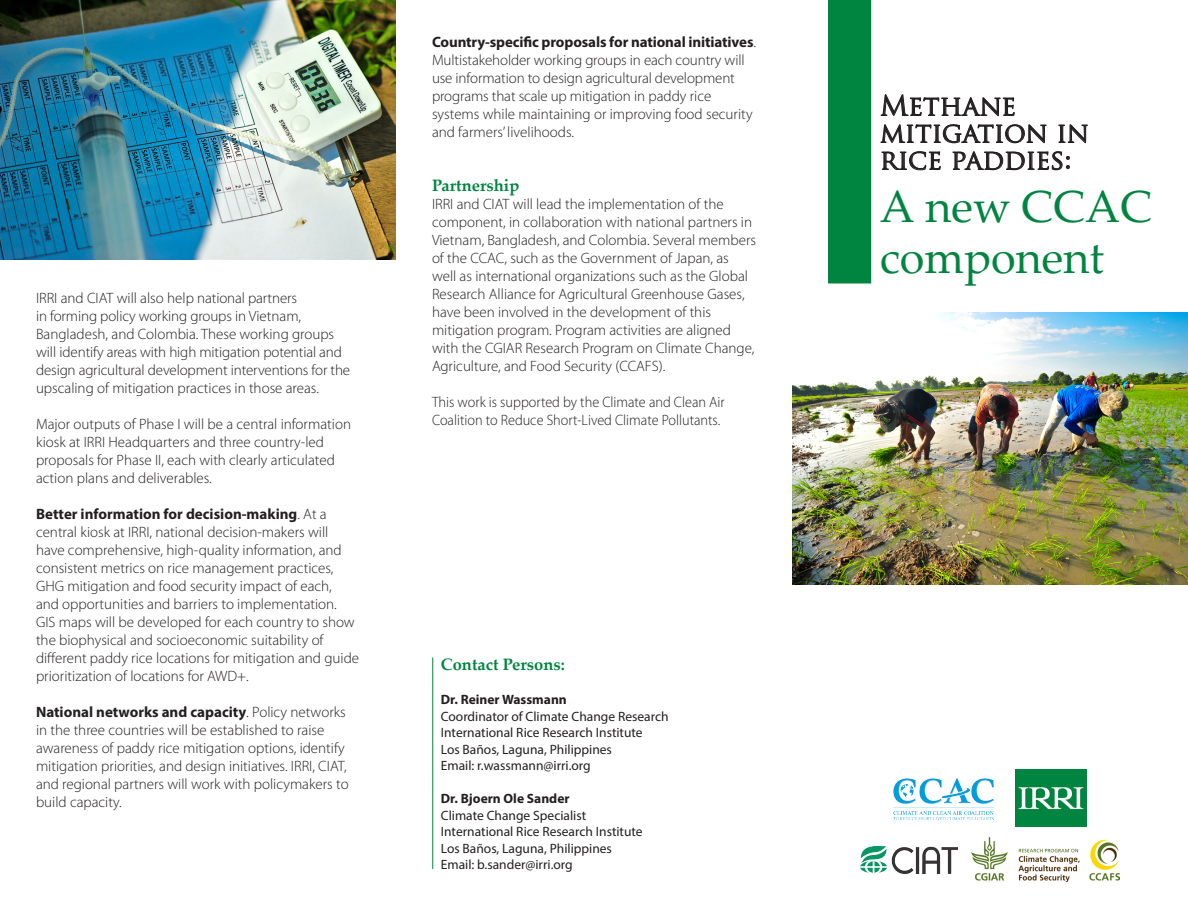
<style>
.page{position:relative;width:1188px;height:918px;background:#fff}
.page>*{position:absolute;margin:0;border:0;box-sizing:border-box;transform-origin:0 0}
.t1{font:45px/51px "Palatino Linotype";color:#008540}
.t2{font:27px/27px "Trajan Pro";color:#231f20}
.t3{font:700 16.5px "Palatino Linotype";color:#008540}
.List_Paragraph{font:300 15px/18px "Myriad Pro";color:#231f20}
.List_Paragraph-2{font:300 15px/18px "Myriad Pro";color:#231f20;scale:.95 1}
.Normal__Web{font:13.5px/16.5px "Myriad Pro";color:#231f20}
.t4{font:700 13.5px "Myriad Pro";color:#231f20}
.s1{font-weight:700}
</style>
<div class="page">
<img style="left:860px;top:846px;width:97px;height:27px">
<img style="left:971px;top:837px;width:149px;height:45px">
<img style="left:894px;top:779px;width:100px;height:40px">
<img style="left:1016px;top:770px;width:70px;height:56px">
<img style="left:792px;top:313px;width:396px;height:272px">
<div style="left:828px;top:0;width:43px;height:284px;background:#008540"></div>
<svg style="left:880px;top:94px;width:208px;height:77px"></svg>
<img style="left:0;top:0;width:396px;height:259px">
<hr style="left:432px;top:658px;width:1px;height:211px;background:#008540">
<p class="List_Paragraph" style="left:36px;top:289px;width:316px">IRRI and CIAT will also help national partners<br>in forming policy working groups in Vietnam, Bangladesh, and Colombia. These working groups will identify areas with high mitigation potential and design agricultural development interventions for the upscaling of mitigation practices in those areas.</p>
<p class="List_Paragraph" style="left:36px;top:415px;width:317px">Major outputs of Phase I will be a central information kiosk at IRRI Headquarters and three country-led proposals for Phase II, each with clearly articulated action plans and deliverables.</p>
<p class="List_Paragraph" style="left:36px;top:505px;width:325px"><span class="s1">Better information for decision-making</span>. At a central kiosk at IRRI, national decision-makers will have comprehensive, high-quality information, and consistent metrics on rice management practices, GHG mitigation and food security impact of each,<br>and opportunities and barriers to implementation.<br>GIS maps will be developed for each country to show the biophysical and socioeconomic suitability of different paddy rice locations for mitigation and guide prioritization of locations for AWD+.</p>
<p class="List_Paragraph" style="left:36px;top:703px;width:314px"><span class="s1">National networks and capacity</span>. Policy networks in the three countries will be established to raise awareness of paddy rice mitigation options, identify mitigation priorities, and design initiatives. IRRI, CIAT, and regional partners will work with policymakers to build capacity.</p>
<p class="List_Paragraph" style="left:432px;top:34px;width:325px"><span class="s1">Country-specific proposals for national initiatives</span>.<br>Multistakeholder working groups in each country will use information to design agricultural development programs that scale up mitigation in paddy rice systems while maintaining or improving food security and farmers’ livelihoods.</p>
<p class="t3" style="left:432px;top:174px;width:89px">Partnership</p>
<p class="List_Paragraph" style="left:432px;top:196px;width:326px">IRRI and CIAT will lead the implementation of the component, in collaboration with national partners in Vietnam, Bangladesh, and Colombia. Several members of the CCAC, such as the Government of Japan, as well as international organizations such as the Global Research Alliance for Agricultural Greenhouse Gases, have been involved in the development of this mitigation program. Program activities are aligned with the CGIAR Research Program on Climate Change, Agriculture, and Food Security (CCAFS).</p>
<p class="List_Paragraph-2" style="left:432px;top:394px;width:310px">This work is supported by the Climate and Clean Air<br>Coalition to Reduce Short-Lived Climate Pollutants.</p>
<p class="t3" style="left:441px;top:652px;width:126px">Contact Persons:</p>
<p class="t4" style="left:441px;top:691px;width:127px">Dr. Reiner Wassmann</p>
<p class="Normal__Web" style="left:441px;top:708px;width:229px">Coordinator of Climate Change Research</p>
<p class="Normal__Web" style="left:441px;top:724px;width:203px">International Rice Research Institute<br>Los Baños, Laguna, Philippines</p>
<p class="Normal__Web" style="left:441px;top:757px;width:151px">Email: r.wassmann@irri.org</p>
<p class="t4" style="left:441px;top:790px;width:130px">Dr. Bjoern Ole Sander</p>
<p class="Normal__Web" style="left:441px;top:807px;width:147px">Climate Change Specialist</p>
<p class="Normal__Web" style="left:441px;top:823px;width:203px">International Rice Research Institute</p>
<p class="Normal__Web" style="left:441px;top:840px;width:173px">Los Baños, Laguna, Philippines</p>
<p class="Normal__Web" style="left:441px;top:856px;width:133px">Email: b.sander@irri.org</p>
<p class="t2" style="left:880px;top:92px;width:211px">Methane mitigation in</p>
<p class="t2" style="left:880px;top:146px;width:193px">rice paddies:</p>
<p class="t1" style="left:880px;top:179px;width:274px">A new CCAC component</p>
</div>
